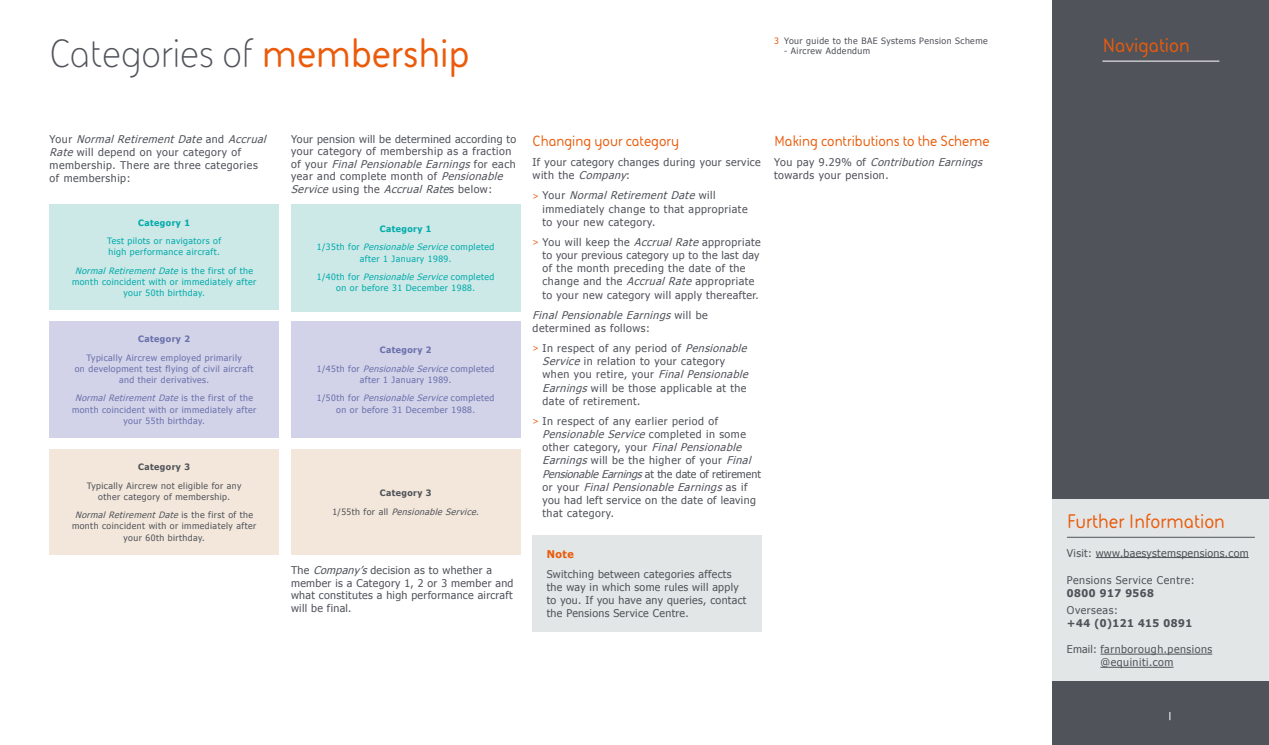
<style>
.page{position:relative;width:1269px;height:745px;background:#fff}
.page>*{position:absolute;margin:0;border:0;box-sizing:border-box;transform-origin:0 0}
.t1{font:40px "BAE Systems";color:#50535a}
.t2{font:700 20px "BAE Systems";color:#ea5b0b}
.t3{font:700 15px "BAE Systems";color:#ea5b0b}
.t4{font:10.62px/13.1px "Tahoma";letter-spacing:.045em;color:#50535a}
.t5{font:700 10.62px "Tahoma";letter-spacing:.05em;color:#50535a}
.t6{font:700 10.62px "Tahoma";color:#ea5b0b}
.t7{font:8.75px/11.2px "Tahoma";letter-spacing:.05em;color:#6a71ab;text-align:center}
.t8{font:8.75px/11.2px "Tahoma";letter-spacing:.05em;color:#00abaa;text-align:center}
.t9{font:8.75px/11.2px "Tahoma";letter-spacing:.05em;color:#50535a;text-align:center}
.t10{font:italic 8.75px/18.4px "Tahoma";color:#50535a;text-align:center}
.t11{font:700 8.75px "Tahoma";letter-spacing:.05em;color:#00abaa}
.t12{font:700 8.75px "Tahoma";letter-spacing:.05em;color:#6a71ab}
.t13{font:700 8.75px "Tahoma";letter-spacing:.05em;color:#50535a}
.s1{font-weight:700;color:#ea5b0b}
.s2{color:#ea5b0b}
.s3{font-style:italic}
.s4{font-size:8.75px;color:#ea5b0b}
.s5{font-weight:700}
.s6{font-weight:700;font-style:normal}
.s7{font-style:normal}
</style>
<div class="page">
<div style="left:291px;top:204px;width:229px;height:107px;background:#cce8e7"></div>
<div style="left:291px;top:321px;width:229px;height:117px;background:#d2d2e8"></div>
<div style="left:291px;top:449px;width:229px;height:105px;background:#f3e7db"></div>
<div style="left:532px;top:535px;width:229px;height:96px;background:#e3e6e6"></div>
<div style="left:50px;top:204px;width:229px;height:106px;background:#cce8e7"></div>
<div style="left:50px;top:321px;width:229px;height:117px;background:#d2d2e8"></div>
<div style="left:50px;top:449px;width:229px;height:105px;background:#f3e7db"></div>
<div style="left:1052px;top:0;width:216px;height:744px;background:#50535a"></div>
<div style="left:1052px;top:499px;width:216px;height:181px;background:#e3e6e6"></div>
<hr style="left:1067px;top:536px;width:187px;height:1px;background:#50535a">
<hr style="left:1095px;top:557px;width:153px;height:1px;background:#50535a">
<hr style="left:1100px;top:653px;width:112px;height:1px;background:#50535a">
<hr style="left:1100px;top:666px;width:73px;height:1px;background:#50535a">
<hr style="left:1102px;top:61px;width:117px;height:1px;background:#fff">
<h1 class="t1" style="left:50px;top:27px;width:421px">Categories of <span class="s1">membership</span></h1>
<p class="t9" style="left:774px;top:35px;width:215px"><span class="s2">3</span> Your guide to the BAE Systems Pension Scheme</p>
<p class="t9" style="left:784px;top:45px;width:88px">- Aircrew Addendum</p>
<h2 class="t2" style="left:1102px;top:32px;width:89px">Navigation</h2>
<p class="t4" style="left:291px;top:132px;width:227px;line-height:12.5px">Your pension will be determined according to your category of membership as a fraction o f y o u r <span class="s3">Final Pensionable Earnings</span> f o r e a c h year and complete month of <span class="s3">Pensionable Service</span> u s i n g t h e <span class="s3">Accrual Rate</span>s b e l o w :</p>
<p class="t4" style="left:50px;top:132px;width:221px">Yo u r <span class="s3">Normal Retirement Date</span> a n d <span class="s3">Accrual<br>Rate</span> will depend on your category of membership. There are three categories of membership:</p>
<h3 class="t3" style="left:532px;top:130px;width:148px">Changing your category</h3>
<p class="t4" style="left:532px;top:155px;width:230px">If your category changes during your service w i t h t h e <span class="s3">Company</span>:</p>
<p class="t4" style="left:542px;top:188px;width:206px;text-indent:-10px"><span class="s4">&gt;</span> Yo u r <span class="s3">Normal Retirement Date</span> w i l l immediately change to that appropriate to your new category.</p>
<p class="t4" style="left:542px;top:235px;width:220px;text-indent:-10px"><span class="s4">&gt;</span> You will keep the <span class="s3">Accrual Rate</span> appropriate to your previous category up to the last day of the month preceding the date of the change and the <span class="s3">Accrual Rate</span> appropriate to your new category will apply thereafter.</p>
<p class="t4" style="left:532px;top:307px;width:177px"><span class="s3">Final Pensionable Earnings</span> w i l l b e determined as follows:</p>
<p class="t4" style="left:542px;top:341px;width:210px;text-indent:-10px"><span class="s4">&gt;</span> In respect of any period of <span class="s3">Pensionable Service</span> in relation to your category<br>w h e n yo u re t i re , yo u r <span class="s3">Final Pensionable Earnings</span> will be those applicable at the date of retirement.</p>
<p class="t4" style="left:542px;top:414px;width:220px;text-indent:-10px"><span class="s4">&gt;</span> In respect of any earlier period of <span class="s3">Pensionable Service</span> c o m p l e t e d i n s o m e other category, your <span class="s3">Final Pensionable Earnings</span> will be the higher of your <span class="s3">Final PensionableEarnings</span>a t t h e d a t e o f r e t i r e m e n t o r y o u r <span class="s3">Final Pensionable Earnings</span> a s i f you had left service on the date of leaving that category.</p>
<p class="t11" style="left:138px;top:216px;width:53px">Category 1</p>
<p class="t8" style="left:107px;top:234px;width:116px;text-align:left">Test pilots or navigators of high performance aircraft.</p>
<p class="t8" style="left:72px;top:264px;width:186px"><span class="s3">Normal Retirement Date</span> i s t h e f i r s t o f t h e month coincident with or immediately after your 50th birthday.</p>
<p class="t12" style="left:138px;top:332px;width:53px">Category 2</p>
<p class="t7" style="left:75px;top:351px;width:180px">Typically Aircrew employed primarily<br>on development test flying of civil aircraft and their derivatives.</p>
<p class="t7" style="left:72px;top:392px;width:186px"><span class="s3">Normal Retirement Date</span> i s t h e f i r s t o f t h e month coincident with or immediately after your 55th birthday.</p>
<p class="t13" style="left:138px;top:460px;width:53px">Category 3</p>
<p class="t9" style="left:87px;top:479px;width:156px">Typically Aircrew not eligible for any other category of membership.</p>
<p class="t9" style="left:72px;top:508px;width:186px"><span class="s3">Normal Retirement Date</span> i s t h e f i r s t o f t h e month coincident with or immediately after your 60th birthday.</p>
<p class="t8" style="left:317px;top:219px;width:179px;line-height:18.4px"><span class="s5">Category 1<br></span>1 / 3 5 t h fo r <span class="s3">Pensionable Service</span> c o m p l e t e d</p>
<p class="t8" style="left:317px;top:248px;width:179px;line-height:18.4px">after 1 January 1989.<br>1 / 4 0 t h fo r <span class="s3">Pensionable Service</span> c o m p l e t e d</p>
<p class="t8" style="left:336px;top:282px;width:140px">on or before 31 December 1988.</p>
<p class="t7" style="left:317px;top:340px;width:179px;line-height:18.4px"><span class="s5">Category 2<br></span>1 / 4 5 t h fo r <span class="s3">Pensionable Service</span> c o m p l e t e d</p>
<p class="t7" style="left:317px;top:370px;width:179px;line-height:18.4px">after 1 January 1989.<br>1 / 5 0 t h fo r <span class="s3">Pensionable Service</span> c o m p l e t e d</p>
<p class="t7" style="left:336px;top:403px;width:140px">on or before 31 December 1988.</p>
<p class="t10" style="left:332px;top:483px;width:148px"><span class="s6">Category 3<br></span><span class="s7">1 / 5 5 t h f o r a l l</span> Pensionable Service<span class="s7">.</span></p>
<p class="t4" style="left:291px;top:563px;width:224px;line-height:12.5px">The <span class="s3">Company’s</span>decision as to whether a member is a Category 1, 2 or 3 member and what constitutes a high performance aircraft will be final.</p>
<p class="t6" style="left:547px;top:546px;width:29px">Note</p>
<p class="t4" style="left:547px;top:566px;width:201px">Switching between categories affects the way in which some rules will apply to you. If you have any queries, contact the Pensions Service Centre.</p>
<h3 class="t3" style="left:774px;top:130px;width:217px">Making contributions to the Scheme</h3>
<p class="t4" style="left:774px;top:155px;width:213px">Yo u p a y 9 . 2 9 % o f <span class="s3">Contribution Earnings </span>towards your pension.</p>
<h2 class="t2" style="left:1067px;top:507px;width:159px">Further Information</h2>
<p class="t4" style="left:1067px;top:545px;width:183px">Visit: www.baesystemspensions.com</p>
<p class="t4" style="left:1067px;top:572px;width:129px">Pensions Service Centre:</p>
<p class="t5" style="left:1067px;top:585px;width:89px">0800 917 9568</p>
<p class="t4" style="left:1067px;top:602px;width:52px">Overseas:</p>
<p class="t5" style="left:1067px;top:615px;width:127px">+44 (0)121 415 0891</p>
<p class="t4" style="left:1067px;top:642px;width:147px;text-align:center">Email: farnborough.pensions @equiniti.com</p>
</div>
